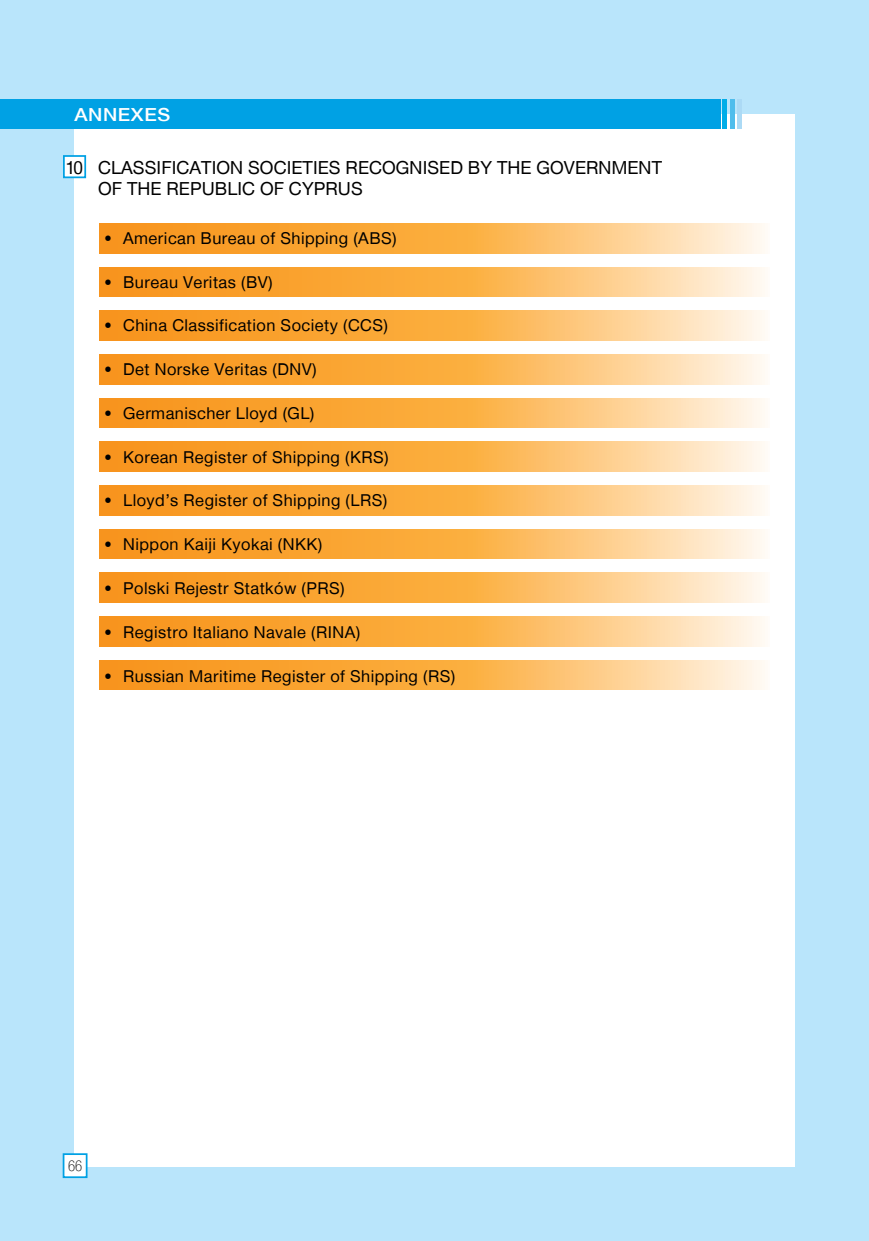
<style>
.page{position:relative;width:869px;height:1241px;background:#fff}
.page>*{position:absolute;margin:0;border:0;box-sizing:border-box;transform-origin:0 0}
.t1{font:19.25px/21px "CF Helvetica";letter-spacing:.005em;color:#000}
.t2{font:500 19.25px "CF Helvetica";letter-spacing:.025em;color:#fff;scale:1.1 1}
.t3{font:19.25px "CF Helvetica";letter-spacing:.005em;color:#000;scale:.95 1}
.t4{font:17.5px "CF Helvetica";letter-spacing:.025em;color:#000}
.t5{font:200 15.75px "CF Helvetica Cond";color:#000}
</style>
<div class="page">
<div style="left:0;top:0;width:868px;height:1240px;background:#b9e5fb"></div>
<div style="left:74px;top:114px;width:720px;height:1052px;background:#fff"></div>
<div style="left:63px;top:1152px;width:24px;height:25px;background:#fff;border:2px solid #00a1e4"></div>
<hr style="left:868px;top:0;width:1px;height:1240px;background:#b9e5fb">
<svg style="left:99px;top:223px;width:666px;height:30px;background:#fbb65b"></svg>
<svg style="left:99px;top:267px;width:666px;height:30px;background:#fbb65b"></svg>
<svg style="left:99px;top:311px;width:666px;height:29px;background:#fbb65b"></svg>
<svg style="left:99px;top:354px;width:666px;height:30px;background:#fbb65b"></svg>
<svg style="left:99px;top:398px;width:666px;height:30px;background:#fbb65b"></svg>
<svg style="left:99px;top:441px;width:666px;height:30px;background:#fbb65b"></svg>
<svg style="left:99px;top:485px;width:666px;height:30px;background:#fbb65b"></svg>
<svg style="left:99px;top:529px;width:666px;height:30px;background:#fbb65b"></svg>
<svg style="left:99px;top:572px;width:666px;height:30px;background:#fbb65b"></svg>
<svg style="left:99px;top:616px;width:666px;height:30px;background:#fbb65b"></svg>
<svg style="left:99px;top:660px;width:666px;height:30px;background:#fbb65b"></svg>
<div style="left:63px;top:155px;width:23px;height:23px;background:#fff;border:2px solid #00a1e4"></div>
<div style="left:0;top:99px;width:719px;height:30px;background:#00a1e4"></div>
<div style="left:722px;top:99px;width:5px;height:30px;background:#00ade8"></div>
<div style="left:729px;top:99px;width:5px;height:30px;background:#4fbdec"></div>
<div style="left:737px;top:99px;width:5px;height:30px;background:#acdaf5"></div>
<p class="t2" style="left:74px;top:104px;width:88px">ANNEXES</p>
<p class="t3" style="left:66px;top:157px;width:20px">10</p>
<p class="t1" style="left:98px;top:157px;width:565px">CLASSIFICATION SOCIETIES RECOGNISED BY THE GOVERNMENT<br>OF THE REPUBLIC OF CYPRUS</p>
<p class="t4" style="left:103px;top:229px;width:295px">• American Bureau of Shipping (ABS)</p>
<p class="t4" style="left:103px;top:272px;width:171px">• Bureau Veritas (BV)</p>
<p class="t4" style="left:103px;top:316px;width:286px">• China Classification Society (CCS)</p>
<p class="t4" style="left:103px;top:360px;width:215px">• Det Norske Veritas (DNV)</p>
<p class="t4" style="left:103px;top:404px;width:213px">• Germanischer Lloyd (GL)</p>
<p class="t4" style="left:103px;top:447px;width:287px">• Korean Register of Shipping (KRS)</p>
<p class="t4" style="left:103px;top:491px;width:286px">• Lloyd’s Register of Shipping (LRS)</p>
<p class="t4" style="left:103px;top:535px;width:221px">• Nippon Kaiji Kyokai (NKK)</p>
<p class="t4" style="left:103px;top:579px;width:243px">• Polski Rejestr Statkόw (PRS)</p>
<p class="t4" style="left:103px;top:622px;width:259px">• Registro Italiano Navale (RINA)</p>
<p class="t4" style="left:103px;top:666px;width:354px">• Russian Maritime Register of Shipping (RS)</p>
<p class="t5" style="left:68px;top:1156px;width:16px">66</p>
</div>
